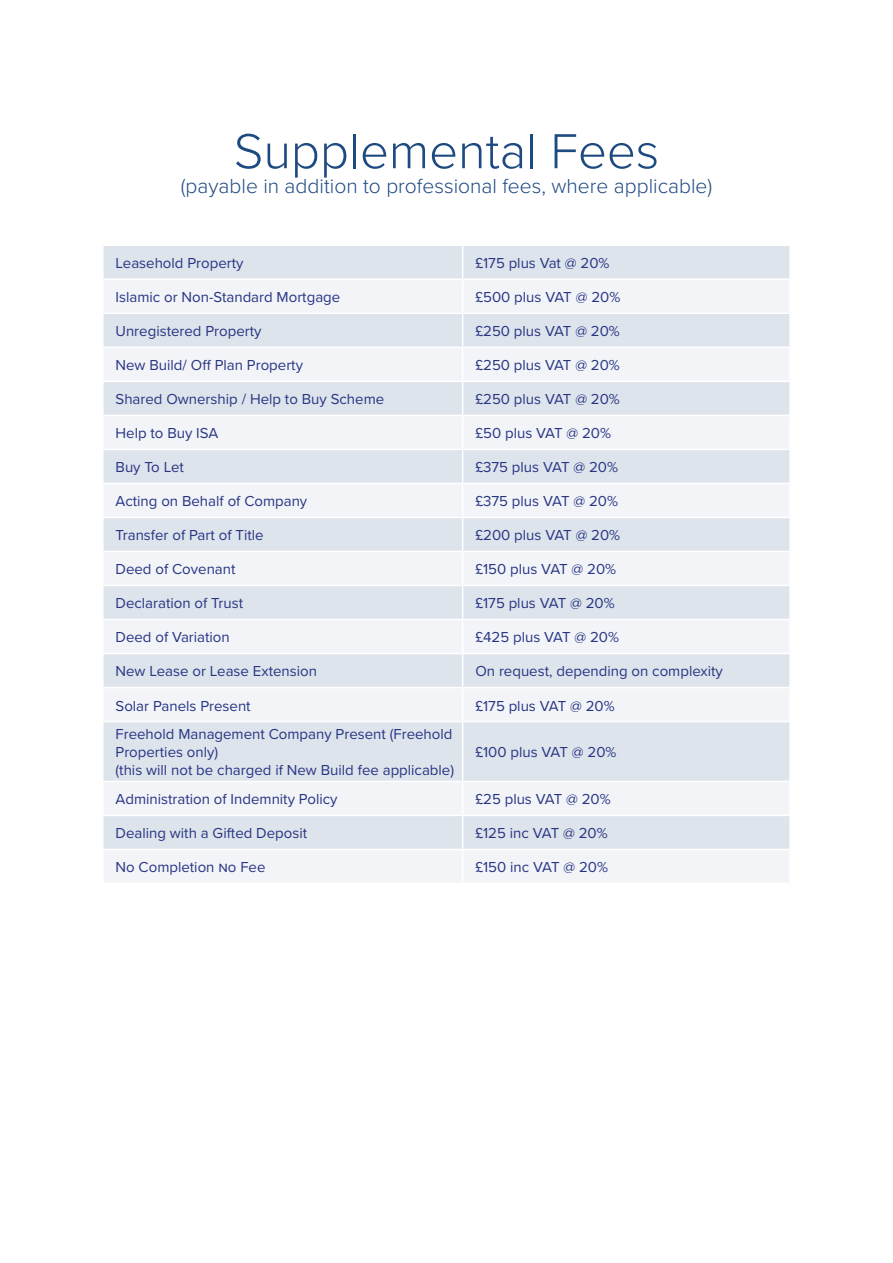
<style>
.page{position:relative;width:893px;height:1263px;background:#fff}
.page>*{position:absolute;margin:0;border:0;box-sizing:border-box;transform-origin:0 0}
.t1{font:300 51px "Proxima Nova";color:#1e4a82}
.t2{font:300 21px "Proxima Nova";color:#1e4a82}
.t3{font:15px/18px "Proxima Nova";color:#283583}
</style>
<div class="page">
<div style="left:104px;top:246px;width:685px;height:33px;background:#dee4ec"></div>
<svg style="left:104px;top:280px;width:685px;height:602px;fill:#f2f4f8"></svg>
<hr style="left:462px;top:246px;width:1px;height:33px;background:#fff">
<hr style="left:462px;top:280px;width:1px;height:33px;background:#fff">
<hr style="left:102px;top:313px;width:361px;height:1px;background:#fff">
<hr style="left:463px;top:313px;width:328px;height:1px;background:#fff">
<hr style="left:462px;top:314px;width:1px;height:33px;background:#fff">
<hr style="left:102px;top:347px;width:361px;height:1px;background:#fff">
<hr style="left:463px;top:347px;width:328px;height:1px;background:#fff">
<hr style="left:462px;top:348px;width:1px;height:33px;background:#fff">
<hr style="left:102px;top:381px;width:361px;height:1px;background:#fff">
<hr style="left:463px;top:381px;width:328px;height:1px;background:#fff">
<hr style="left:462px;top:382px;width:1px;height:33px;background:#fff">
<hr style="left:102px;top:415px;width:361px;height:1px;background:#fff">
<hr style="left:463px;top:415px;width:328px;height:1px;background:#fff">
<hr style="left:462px;top:416px;width:1px;height:33px;background:#fff">
<hr style="left:102px;top:449px;width:361px;height:1px;background:#fff">
<hr style="left:463px;top:449px;width:328px;height:1px;background:#fff">
<hr style="left:462px;top:450px;width:1px;height:33px;background:#fff">
<hr style="left:102px;top:483px;width:361px;height:1px;background:#fff">
<hr style="left:463px;top:483px;width:328px;height:1px;background:#fff">
<hr style="left:462px;top:484px;width:1px;height:33px;background:#fff">
<hr style="left:102px;top:517px;width:361px;height:1px;background:#fff">
<hr style="left:463px;top:517px;width:328px;height:1px;background:#fff">
<hr style="left:462px;top:518px;width:1px;height:33px;background:#fff">
<hr style="left:102px;top:551px;width:361px;height:1px;background:#fff">
<hr style="left:463px;top:551px;width:328px;height:1px;background:#fff">
<hr style="left:462px;top:552px;width:1px;height:33px;background:#fff">
<hr style="left:102px;top:585px;width:361px;height:1px;background:#fff">
<hr style="left:463px;top:585px;width:328px;height:1px;background:#fff">
<hr style="left:462px;top:586px;width:1px;height:33px;background:#fff">
<hr style="left:102px;top:619px;width:361px;height:1px;background:#fff">
<hr style="left:463px;top:619px;width:328px;height:1px;background:#fff">
<hr style="left:462px;top:620px;width:1px;height:33px;background:#fff">
<hr style="left:102px;top:653px;width:361px;height:1px;background:#fff">
<hr style="left:463px;top:653px;width:328px;height:1px;background:#fff">
<hr style="left:462px;top:654px;width:1px;height:33px;background:#fff">
<hr style="left:102px;top:687px;width:361px;height:1px;background:#fff">
<hr style="left:463px;top:687px;width:328px;height:1px;background:#fff">
<hr style="left:462px;top:688px;width:1px;height:33px;background:#fff">
<hr style="left:102px;top:721px;width:361px;height:1px;background:#fff">
<hr style="left:463px;top:721px;width:328px;height:1px;background:#fff">
<hr style="left:462px;top:722px;width:1px;height:59px;background:#fff">
<hr style="left:102px;top:781px;width:361px;height:1px;background:#fff">
<hr style="left:463px;top:781px;width:328px;height:1px;background:#fff">
<hr style="left:462px;top:782px;width:1px;height:33px;background:#fff">
<hr style="left:102px;top:815px;width:361px;height:1px;background:#fff">
<hr style="left:463px;top:815px;width:328px;height:1px;background:#fff">
<hr style="left:462px;top:816px;width:1px;height:33px;background:#fff">
<hr style="left:102px;top:849px;width:361px;height:1px;background:#fff">
<hr style="left:463px;top:849px;width:328px;height:1px;background:#fff">
<hr style="left:462px;top:850px;width:1px;height:33px;background:#fff">
<h1 class="t1" style="left:234px;top:113px;width:427px">Supplemental Fees</h1>
<h2 class="t2" style="left:181px;top:171px;width:533px">(payable in addition to professional fees, where applicable)</h2>
<p class="t3" style="left:116px;top:254px;width:129px">Leasehold Property</p>
<p class="t3" style="left:475px;top:254px;width:136px">£175 plus Vat @ 20%</p>
<p class="t3" style="left:116px;top:288px;width:226px">Islamic or Non-Standard Mortgage</p>
<p class="t3" style="left:475px;top:288px;width:146px">£500 plus VAT @ 20%</p>
<p class="t3" style="left:116px;top:322px;width:147px">Unregistered Property</p>
<p class="t3" style="left:475px;top:322px;width:146px">£250 plus VAT @ 20%</p>
<p class="t3" style="left:116px;top:356px;width:189px">New Build/ Off Plan Property</p>
<p class="t3" style="left:475px;top:356px;width:146px">£250 plus VAT @ 20%</p>
<p class="t3" style="left:116px;top:390px;width:270px">Shared Ownership / Help to Buy Scheme</p>
<p class="t3" style="left:475px;top:390px;width:146px">£250 plus VAT @ 20%</p>
<p class="t3" style="left:116px;top:424px;width:104px">Help to Buy ISA</p>
<p class="t3" style="left:475px;top:424px;width:137px">£50 plus VAT @ 20%</p>
<p class="t3" style="left:116px;top:458px;width:70px">Buy To Let</p>
<p class="t3" style="left:475px;top:458px;width:144px">£375 plus VAT @ 20%</p>
<p class="t3" style="left:116px;top:492px;width:193px">Acting on Behalf of Company</p>
<p class="t3" style="left:475px;top:492px;width:144px">£375 plus VAT @ 20%</p>
<p class="t3" style="left:116px;top:526px;width:150px">Transfer of Part of Title</p>
<p class="t3" style="left:475px;top:526px;width:146px">£200 plus VAT @ 20%</p>
<p class="t3" style="left:116px;top:560px;width:121px">Deed of Covenant</p>
<p class="t3" style="left:475px;top:560px;width:142px">£150 plus VAT @ 20%</p>
<p class="t3" style="left:116px;top:594px;width:129px">Declaration of Trust</p>
<p class="t3" style="left:475px;top:594px;width:141px">£175 plus VAT @ 20%</p>
<p class="t3" style="left:116px;top:628px;width:116px">Deed of Variation</p>
<p class="t3" style="left:475px;top:628px;width:145px">£425 plus VAT @ 20%</p>
<p class="t3" style="left:116px;top:662px;width:203px">New Lease or Lease Extension</p>
<p class="t3" style="left:475px;top:662px;width:249px">On request, depending on complexity</p>
<p class="t3" style="left:116px;top:696px;width:137px">Solar Panels Present</p>
<p class="t3" style="left:475px;top:696px;width:141px">£175 plus VAT @ 20%</p>
<p class="t3" style="left:116px;top:725px;width:340px">Freehold Management Company Present (Freehold<br>Properties only)<br>(this will not be charged if New Build fee applicable)</p>
<p class="t3" style="left:475px;top:743px;width:143px">£100 plus VAT @ 20%</p>
<p class="t3" style="left:116px;top:790px;width:224px">Administration of Indemnity Policy</p>
<p class="t3" style="left:475px;top:790px;width:137px">£25 plus VAT @ 20%</p>
<p class="t3" style="left:116px;top:824px;width:193px">Dealing with a Gifted Deposit</p>
<p class="t3" style="left:475px;top:824px;width:134px">£125 inc VAT @ 20%</p>
<p class="t3" style="left:116px;top:858px;width:151px">No Completion No Fee</p>
<p class="t3" style="left:475px;top:858px;width:134px">£150 inc VAT @ 20%</p>
</div>
